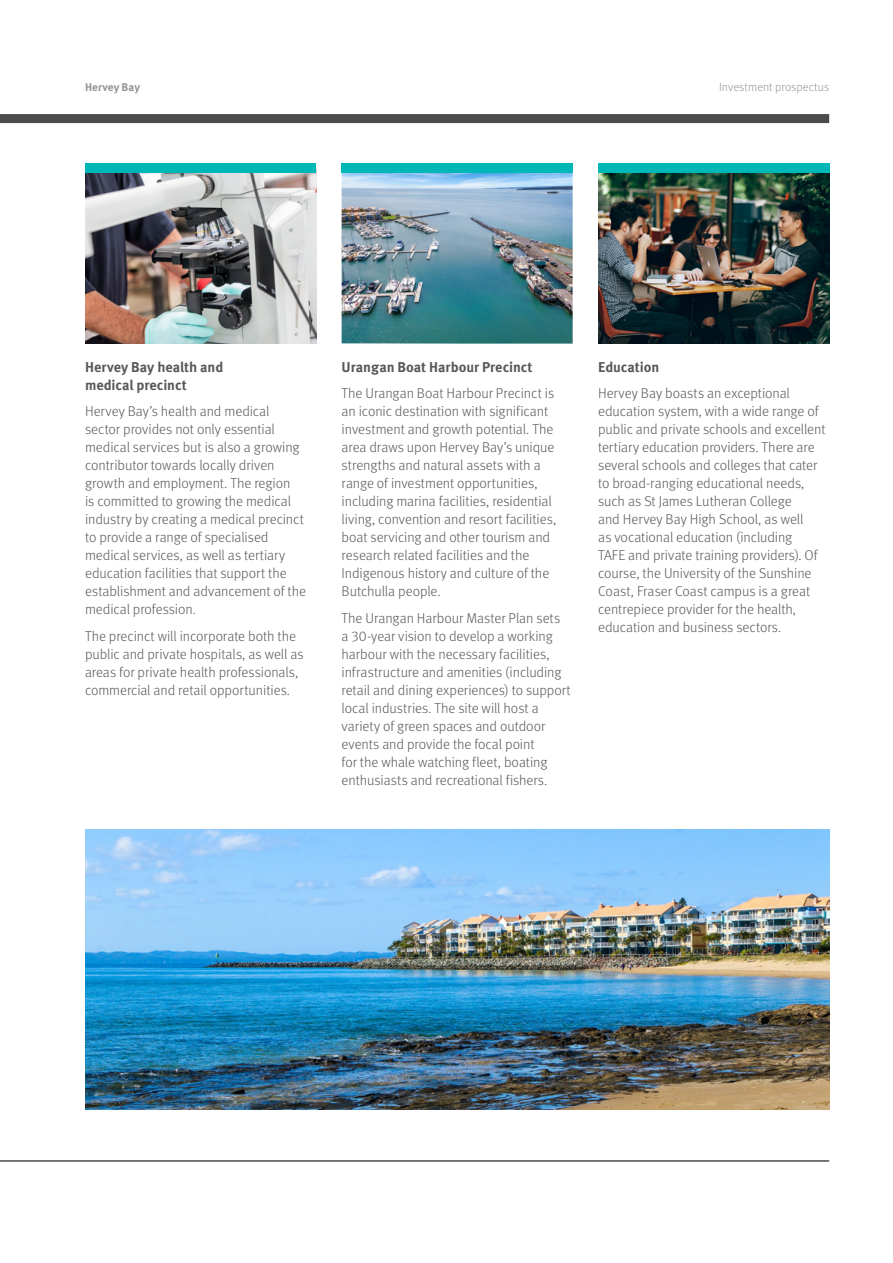
<style>
.page{position:relative;width:893px;height:1263px;background:#fff}
.page>*{position:absolute;margin:0;border:0;box-sizing:border-box;transform-origin:0 0}
.t1{font:300 14.25px/18px "Meta Pro";letter-spacing:-.005em;color:#58595b}
.t2{font:700 14.25px/18px "Meta Pro";letter-spacing:-.005em;color:#58595b}
.t3{font:300 12px "Meta Pro";color:#939598}
.t4{font:700 11.25px "Meta Pro";letter-spacing:.005em;color:#939598}
</style>
<div class="page">
<img style="left:85px;top:830px;width:744px;height:279px">
<hr style="left:0;top:1160px;width:829px;height:2px;background:#4d4d4f">
<img style="left:342px;top:173px;width:231px;height:171px">
<img style="left:85px;top:164px;width:231px;height:180px">
<img style="left:598px;top:173px;width:231px;height:171px">
<div style="left:342px;top:164px;width:231px;height:9px;background:#00b7b7"></div>
<div style="left:85px;top:164px;width:230px;height:9px;background:#00b7b7"></div>
<div style="left:598px;top:164px;width:231px;height:9px;background:#00b7b7"></div>
<div style="left:0;top:114px;width:829px;height:9px;background:#4d4d4f"></div>
<p class="t4" style="left:85px;top:79px;width:57px">Hervey Bay</p>
<p class="t3" style="left:719px;top:79px;width:112px">Investment prospectus</p>
<p class="t2" style="left:85px;top:357px;width:140px">Hervey Bay health and medical precinct</p>
<p class="t1" style="left:85px;top:402px;width:223px">Hervey Bay’s health and medical sector provides not only essential medical services but is also a growing contributor towards locally driven growth and employment. The region<br>is committed to growing the medical industry by creating a medical precinct to provide a range of specialised medical services, as well as tertiary education facilities that support the establishment and advancement of the medical profession.</p>
<p class="t1" style="left:85px;top:626px;width:220px">The precinct will incorporate both the public and private hospitals, as well as areas for private health professionals, commercial and retail opportunities.</p>
<p class="t2" style="left:342px;top:357px;width:193px">Urangan Boat Harbour Precinct</p>
<p class="t1" style="left:342px;top:384px;width:216px">The Urangan Boat Harbour Precinct is an iconic destination with significant investment and growth potential. The area draws upon Hervey Bay’s unique strengths and natural assets with a range of investment opportunities, including marina facilities, residential living, convention and resort facilities, boat servicing and other tourism and research related facilities and the Indigenous history and culture of the Butchulla people.</p>
<p class="t1" style="left:342px;top:608px;width:231px">The Urangan Harbour Master Plan sets a 30-year vision to develop a working harbour with the necessary facilities, infrastructure and amenities (including retail and dining experiences) to support local industries. The site will host a variety of green spaces and outdoor events and provide the focal point<br>for the whale watching fleet, boating enthusiasts and recreational fishers.</p>
<p class="t2" style="left:598px;top:357px;width:63px">Education</p>
<p class="t1" style="left:598px;top:384px;width:229px">Hervey Bay boasts an exceptional education system, with a wide range of public and private schools and excellent tertiary education providers. There are several schools and colleges that cater to broad-ranging educational needs, such as St James Lutheran College<br>and Hervey Bay High School, as well<br>as vocational education (including<br>TAFE and private training providers). Of course, the University of the Sunshine Coast, Fraser Coast campus is a great centrepiece provider for the health, education and business sectors.</p>
</div>
